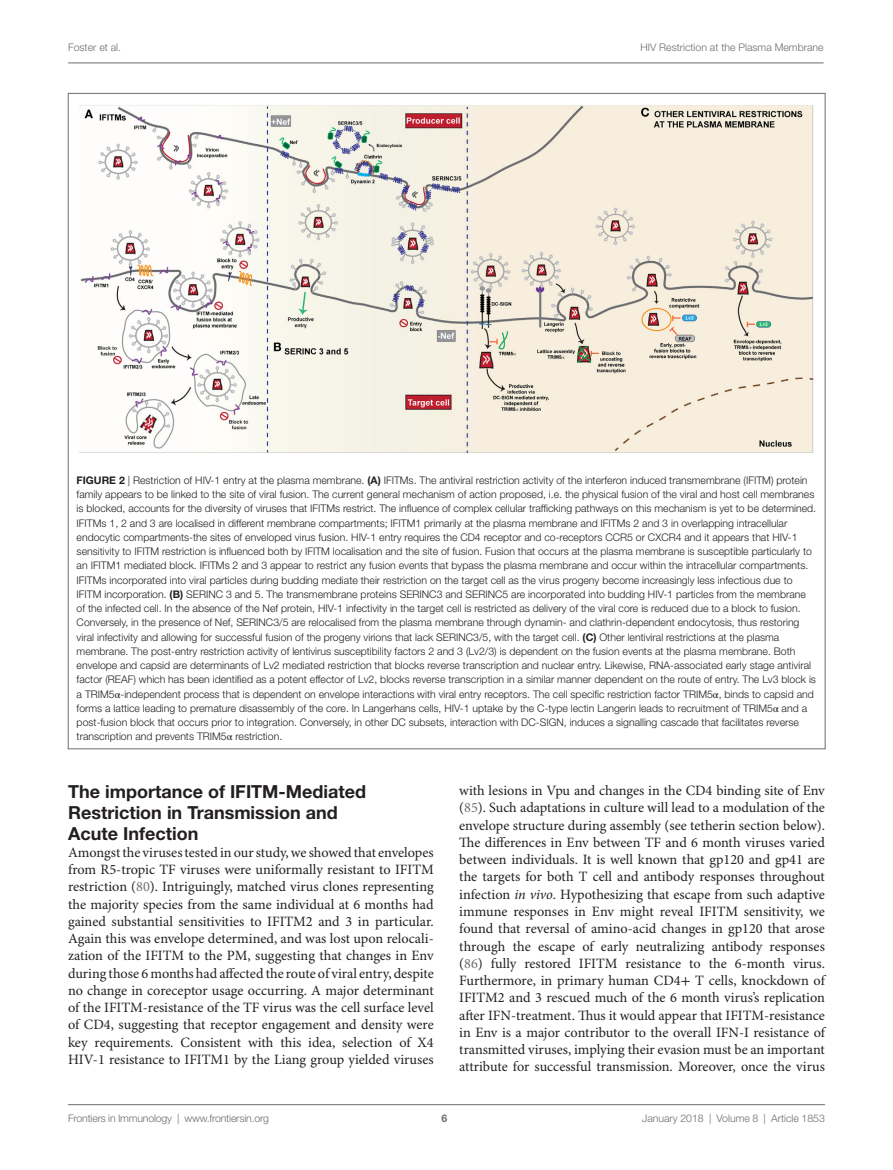
<style>
.page{position:relative;width:893px;height:1170px;background:#fff}
.page>*{position:absolute;margin:0;border:0;box-sizing:border-box;transform-origin:0 0}
.t1{font:700 18px/21px "Helvetica Neue LT Std";color:#231f20}
.t2{font:14.25px/17.2px "Minion Pro";color:#231f20;text-align:justify}
.t3{font:300 10.5px/14.2px "Helvetica Neue LT Std";color:#231f20}
.t4{font:300 10.5px "Helvetica Neue LT Std";color:#6c6d70}
.t5{font:700 10.5px "Helvetica Neue LT Std";color:#6c6d70}
.s1{font-weight:700}
.s2{font-family:"STIX General";font-weight:400}
.s3{color:#6c6d70}
.s4{font-style:italic}
.s5{font-family:"STIX General"}
</style>
<div class="page">
<img style="left:79px;top:105px;width:735px;height:348px">
<hr style="left:68px;top:63px;width:756px;height:1px;background:#6c6d70">
<hr style="left:68px;top:1104px;width:757px;height:1px;background:#6c6d70">
<p class="t4" style="left:68px;top:41px;width:55px">Foster et al.</p>
<p class="t4" style="left:640px;top:41px;width:185px">HIV Restriction at the Plasma Membrane</p>
<p class="t3" style="left:77px;top:472px;width:741px"><span class="s1">Figure 2</span> | Restriction of HIV-1 entry at the plasma membrane. <span class="s1">(A)</span> IFITMs. The antiviral restriction activity of the interferon induced transmembrane (IFITM) protein family appears to be linked to the site of viral fusion. The current general mechanism of action proposed, i.e. the physical fusion of the viral and host cell membranes is blocked, accounts for the diversity of viruses that IFITMs restrict. The influence of complex cellular trafficking pathways on this mechanism is yet to be determined.<br>IFITMs 1, 2 and 3 are localised in different membrane compartments; IFITM1 primarily at the plasma membrane and IFITMs 2 and 3 in overlapping intracellular endocytic compartments-the sites of enveloped virus fusion. HIV-1 entry requires the CD4 receptor and co-receptors CCR5 or CXCR4 and it appears that HIV-1 sensitivity to IFITM restriction is influenced both by IFITM localisation and the site of fusion. Fusion that occurs at the plasma membrane is susceptible particularly to an IFITM1 mediated block. IFITMs 2 and 3 appear to restrict any fusion events that bypass the plasma membrane and occur within the intracellular compartments.<br>IFITMs incorporated into viral particles during budding mediate their restriction on the target cell as the virus progeny become increasingly less infectious due to IFITM incorporation. <span class="s1">(B)</span> SERINC 3 and 5. The transmembrane proteins SERINC3 and SERINC5 are incorporated into budding HIV-1 particles from the membrane of the infected cell. In the absence of the Nef protein, HIV-1 infectivity in the target cell is restricted as delivery of the viral core is reduced due to a block to fusion.<br>Conversely, in the presence of Nef, SERINC3/5 are relocalised from the plasma membrane through dynamin- and clathrin-dependent endocytosis, thus restoring viral infectivity and allowing for successful fusion of the progeny virions that lack SERINC3/5, with the target cell. <span class="s1">(C)</span> Other lentiviral restrictions at the plasma membrane. The post-entry restriction activity of lentivirus susceptibility factors 2 and 3 (Lv2/3) is dependent on the fusion events at the plasma membrane. Both envelope and capsid are determinants of Lv2 mediated restriction that blocks reverse transcription and nuclear entry. Likewise, RNA-associated early stage antiviral factor (REAF) which has been identified as a potent effector of Lv2, blocks reverse transcription in a similar manner dependent on the route of entry. The Lv3 block is a TRIM5<span class="s2">α</span>-independent process that is dependent on envelope interactions with viral entry receptors. The cell specific restriction factor TRIM5<span class="s2">α</span>, binds to capsid and forms a lattice leading to premature disassembly of the core. In Langerhans cells, HIV-1 uptake by the C-type lectin Langerin leads to recruitment of TRIM5<span class="s2">α</span> and a post-fusion block that occurs prior to integration. Conversely, in other DC subsets, interaction with DC-SIGN, induces a signalling cascade that facilitates reverse transcription and prevents TRIM5<span class="s2">α</span> restriction.</p>
<h1 class="t1" style="left:68px;top:780px;width:300px">The importance of IFITM-Mediated<br>Restriction in Transmission and<br>Acute Infection</h1>
<p class="t2" style="left:68px;top:844px;width:367px">Amongst the viruses tested in our study, we showed that envelopes from R5-tropic TF viruses were uniformally resistant to IFITM restriction (<span class="s3">80</span>). Intriguingly, matched virus clones representing the majority species from the same individual at 6 months had gained substantial sensitivities to IFITM2 and 3 in particular.<br>Again this was envelope determined, and was lost upon relocali&shy;zation of the IFITM to the PM, suggesting that changes in Env during those 6 months had affected the route of viral entry, despite no change in coreceptor usage occurring. A major determinant of the IFITM-resistance of the TF virus was the cell surface level of CD4, suggesting that receptor engagement and density were key requirements. Consistent with this idea, selection of X4<br>HIV-1 resistance to IFITM1 by the Liang group yielded viruses</p>
<p class="t2" style="left:459px;top:782px;width:367px">with lesions in Vpu and changes in the CD4 binding site of Env (<span class="s3">85</span>). Such adaptations in culture will lead to a modulation of the envelope structure during assembly (see tetherin section below).<br>The differences in Env between TF and 6 month viruses varied between individuals. It is well known that gp120 and gp41 are the targets for both T cell and antibody responses throughout infection <span class="s4">in vivo</span>. Hypothesizing that escape from such adaptive immune responses in Env might reveal IFITM sensitivity, we found that reversal of amino-acid changes in gp120 that arose through the escape of early neutralizing antibody responses (<span class="s3">86</span>) fully restored IFITM resistance to the 6-month virus.<br>Furthermore, in primary human CD4<span class="s5">+</span> T cells, knockdown of IFITM2 and 3 rescued much of the 6 month virus’s replication after IFN-treatment. Thus it would appear that IFITM-resistance in Env is a major contributor to the overall IFN-I resistance of transmitted viruses, implying their evasion must be an important attribute for successful transmission. Moreover, once the virus</p>
<p class="t4" style="left:68px;top:1111px;width:203px">Frontiers in Immunology | www.frontiersin.org</p>
<p class="t4" style="left:642px;top:1111px;width:184px">January 2018 | Volume 8 | Article 1853</p>
<p class="t5" style="left:441px;top:1111px;width:7px">6</p>
</div>
